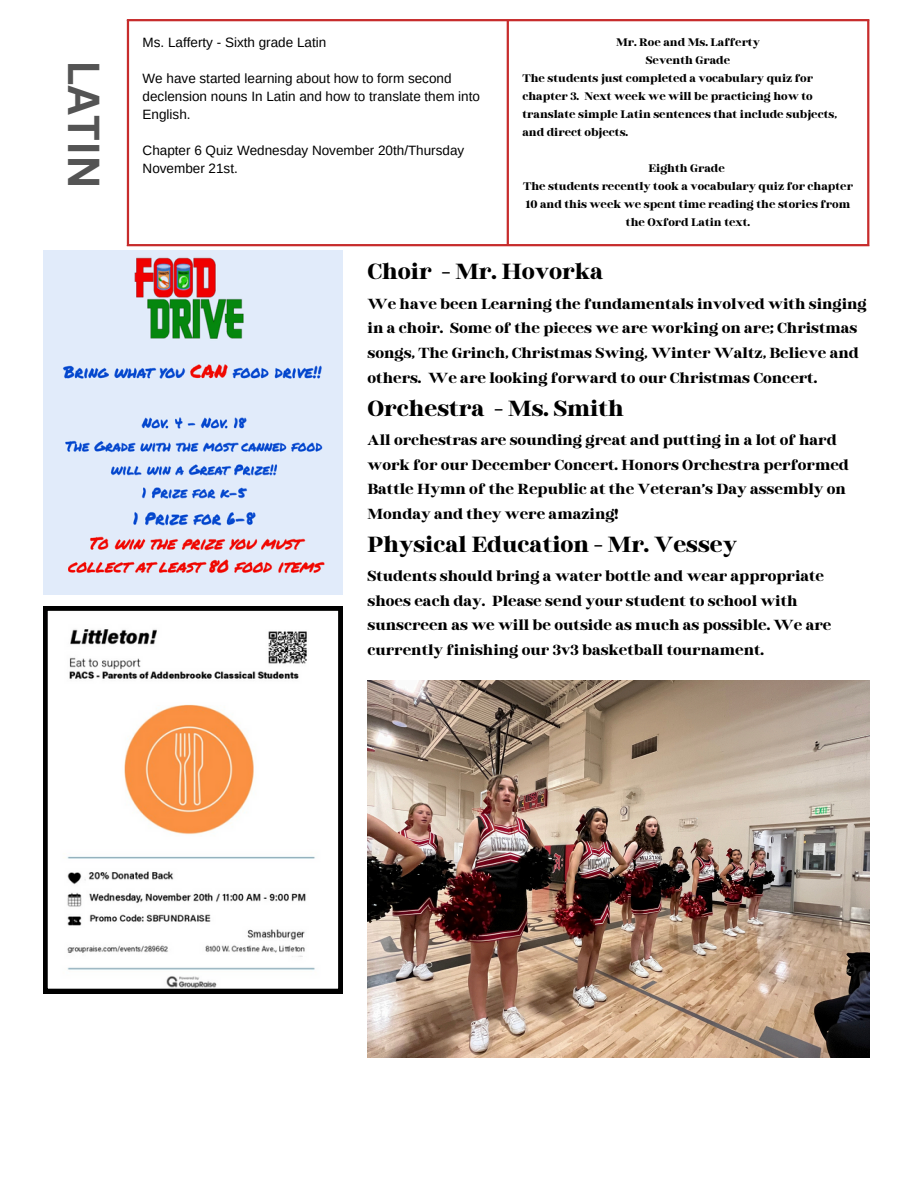
<style>
.page{position:relative;width:918px;height:1188px;background:#fff}
.page>*{position:absolute;margin:0;border:0;box-sizing:border-box;transform-origin:0 0}
.t1{font:700 43.5px "Canva Sans";color:#545454}
.t2{font:700 27px "Binggo Wood Display";color:#000}
.t3{font:700 18px/24.8px "Binggo Wood Display";color:#000}
.t4{font:700 13.5px/18px "Binggo Wood Display";color:#000}
.t5{font:13.5px/18px "Arimo";color:#000}
</style>
<div class="page">
<hr style="left:127px;top:21px;width:2px;height:223px;background:#c72c2c">
<hr style="left:507px;top:21px;width:2px;height:223px;background:#c72c2c">
<hr style="left:867px;top:21px;width:2px;height:223px;background:#c72c2c">
<hr style="left:127px;top:19px;width:742px;height:2px;background:#c72c2c">
<hr style="left:127px;top:244px;width:742px;height:2px;background:#c72c2c">
<img style="left:43px;top:251px;width:299px;height:344px">
<svg style="left:43px;top:606px;width:299px;height:387px"></svg>
<img style="left:368px;top:680px;width:501px;height:377px">
<p class="t1" style="left:115px;top:60px;width:131px;rotate:90deg">LATIN</p>
<h1 class="t5" style="left:143px;top:33px;width:185px">Ms. Lafferty - Sixth grade Latin</h1>
<p class="t5" style="left:143px;top:69px;width:339px">We have started learning about how to form second declension nouns In Latin and how to translate them into<br>English.</p>
<p class="t5" style="left:143px;top:141px;width:323px">Chapter 6 Quiz Wednesday November 20th/Thursday<br>November 21st.</p>
<p class="t4" style="left:616px;top:33px;width:145px">Mr. Roe and Ms. Lafferty</p>
<p class="t4" style="left:646px;top:51px;width:86px">Seventh Grade</p>
<p class="t4" style="left:522px;top:69px;width:316px">The students just completed a vocabulary quiz for chapter 3. Next week we will be practicing how to translate simple Latin sentences that include subjects, and direct objects.</p>
<p class="t4" style="left:649px;top:159px;width:78px">Eighth Grade</p>
<p class="t4" style="left:523px;top:177px;width:331px;text-align:center">The students recently took a vocabulary quiz for chapter<br>10 and this week we spent time reading the stories from the Oxford Latin text.</p>
<p class="t2" style="left:368px;top:258px;width:237px">Choir - Mr. Hovorka</p>
<p class="t3" style="left:368px;top:291px;width:501px">We have been Learning the fundamentals involved with singing in a choir. Some of the pieces we are working on are; Christmas songs, The Grinch, Christmas Swing, Winter Waltz, Believe and others. We are looking forward to our Christmas Concert.</p>
<p class="t2" style="left:368px;top:394px;width:258px">Orchestra - Ms. Smith</p>
<p class="t3" style="left:368px;top:427px;width:483px">All orchestras are sounding great and putting in a lot of hard work for our December Concert. Honors Orchestra performed Battle Hymn of the Republic at the Veteran’s Day assembly on Monday and they were amazing!</p>
<p class="t2" style="left:368px;top:530px;width:371px">Physical Education - Mr. Vessey</p>
<p class="t3" style="left:368px;top:563px;width:465px">Students should bring a water bottle and wear appropriate shoes each day. Please send your student to school with sunscreen as we will be outside as much as possible. We are currently finishing our 3v3 basketball tournament.</p>
</div>
